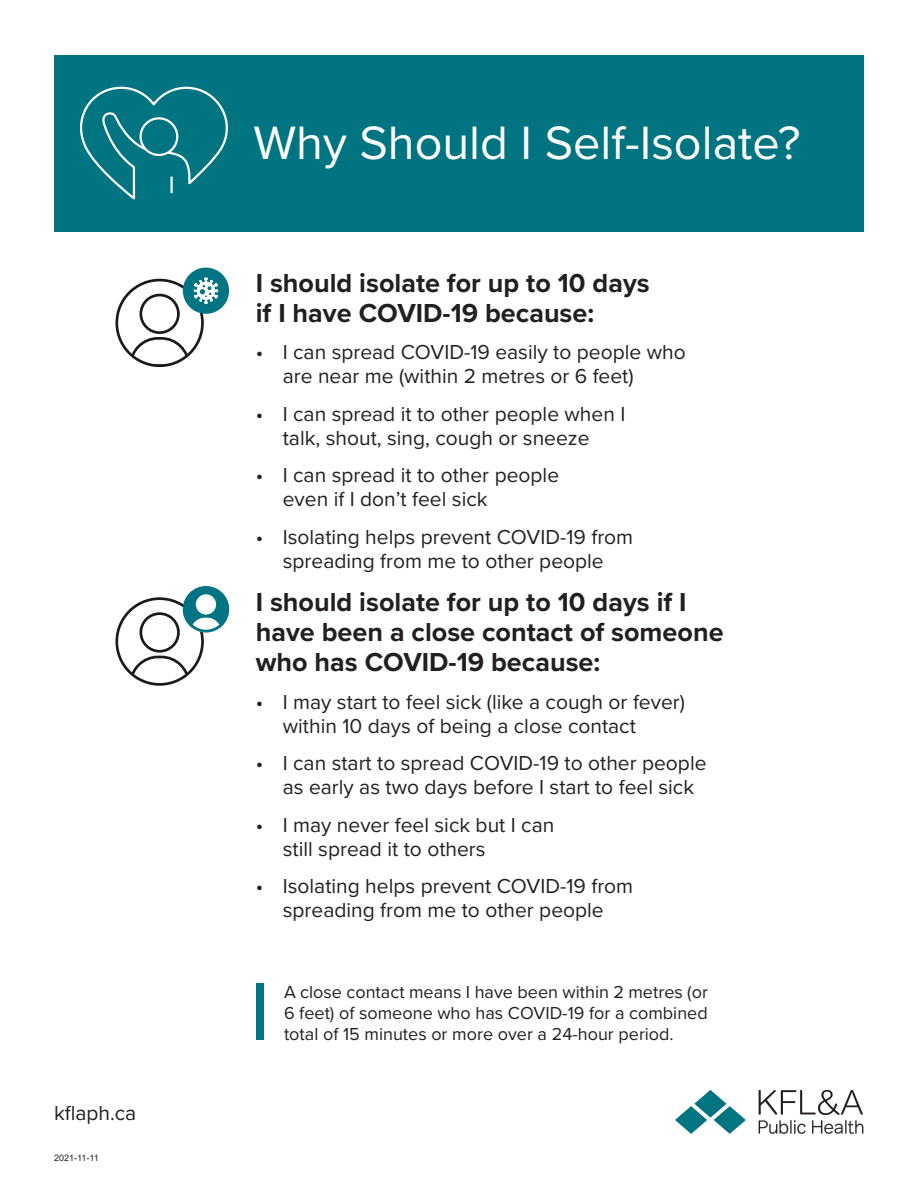
<style>
.page{position:relative;width:918px;height:1188px;background:#fff}
.page>*{position:absolute;margin:0;border:0;box-sizing:border-box;transform-origin:0 0}
.t1{font:48.6px "Proxima Nova";color:#fff}
.t2{font:700 27px/30px "Proxima Nova";color:#231f20}
.t3{font:21px/24px "Proxima Nova";color:#231f20}
.t4{font:18px/21px "Proxima Nova";color:#231f20;text-align:justify}
.t5{font:9px "Arial";color:#231f20}
</style>
<div class="page">
<svg style="left:759px;top:1090px;width:104px;height:44px"></svg>
<svg style="left:675px;top:1090px;width:71px;height:44px"></svg>
<div style="left:54px;top:55px;width:810px;height:176px;background:#007481"></div>
<svg style="left:80px;top:86px;width:148px;height:114px"></svg>
<div style="left:140px;top:294px;width:40px;height:40px;border:3px solid #1a1a1a;border-radius:50%"></div>
<svg style="left:128px;top:337px;width:63px;height:29px"></svg>
<div style="left:115px;top:279px;width:89px;height:88px;border:3px solid #1a1a1a;border-radius:50%"></div>
<div style="left:183px;top:268px;width:46px;height:46px;background:#007482;border-radius:50%"></div>
<svg style="left:194px;top:277px;width:24px;height:27px"></svg>
<div style="left:140px;top:612px;width:40px;height:41px;border:3px solid #1a1a1a;border-radius:50%"></div>
<svg style="left:128px;top:655px;width:63px;height:29px"></svg>
<div style="left:115px;top:597px;width:89px;height:89px;border:3px solid #1a1a1a;border-radius:50%"></div>
<svg style="left:183px;top:586px;width:46px;height:46px"></svg>
<div style="left:256px;top:983px;width:8px;height:57px;background:#007481"></div>
<p class="t3" style="left:54px;top:1100px;width:84px">kflaph.ca</p>
<p class="t5" style="left:54px;top:1152px;width:46px">2021-11-11</p>
<p class="t1" style="left:253px;top:107px;width:549px">Why Should I Self-Isolate?</p>
<h2 class="t2" style="left:256px;top:267px;width:396px">I should isolate for up to 10 days if I have COVID-19 because:</h2>
<p class="t3" style="left:283px;top:339px;width:404px;text-indent:-27px">• I can spread COVID-19 easily to people who are near me (within 2 metres or 6 feet)</p>
<p class="t3" style="left:256px;top:401px;width:371px;text-align:center">• I can spread it to other people when I talk, shout, sing, cough or sneeze</p>
<p class="t3" style="left:283px;top:462px;width:278px;text-indent:-27px">• I can spread it to other people even if I don’t feel sick</p>
<p class="t3" style="left:256px;top:524px;width:379px;text-align:center">• Isolating helps prevent COVID-19 from spreading from me to other people</p>
<h2 class="t2" style="left:256px;top:587px;width:469px">I should isolate for up to 10 days if I have been a close contact of someone who has COVID-19 because:</h2>
<p class="t3" style="left:283px;top:689px;width:404px;text-indent:-27px">• I may start to feel sick (like a cough or fever) within 10 days of being a close contact</p>
<p class="t3" style="left:283px;top:750px;width:425px;text-indent:-27px">• I can start to spread COVID-19 to other people as early as two days before I start to feel sick</p>
<p class="t3" style="left:283px;top:812px;width:273px;text-indent:-27px">• I may never feel sick but I can still spread it to others</p>
<p class="t3" style="left:256px;top:873px;width:379px;text-align:center">• Isolating helps prevent COVID-19 from spreading from me to other people</p>
<p class="t4" style="left:284px;top:980px;width:425px">A close contact means I have been within 2 metres (or 6 feet) of someone who has COVID-19 for a combined total of 15 minutes or more over a 24-hour period.</p>
</div>
